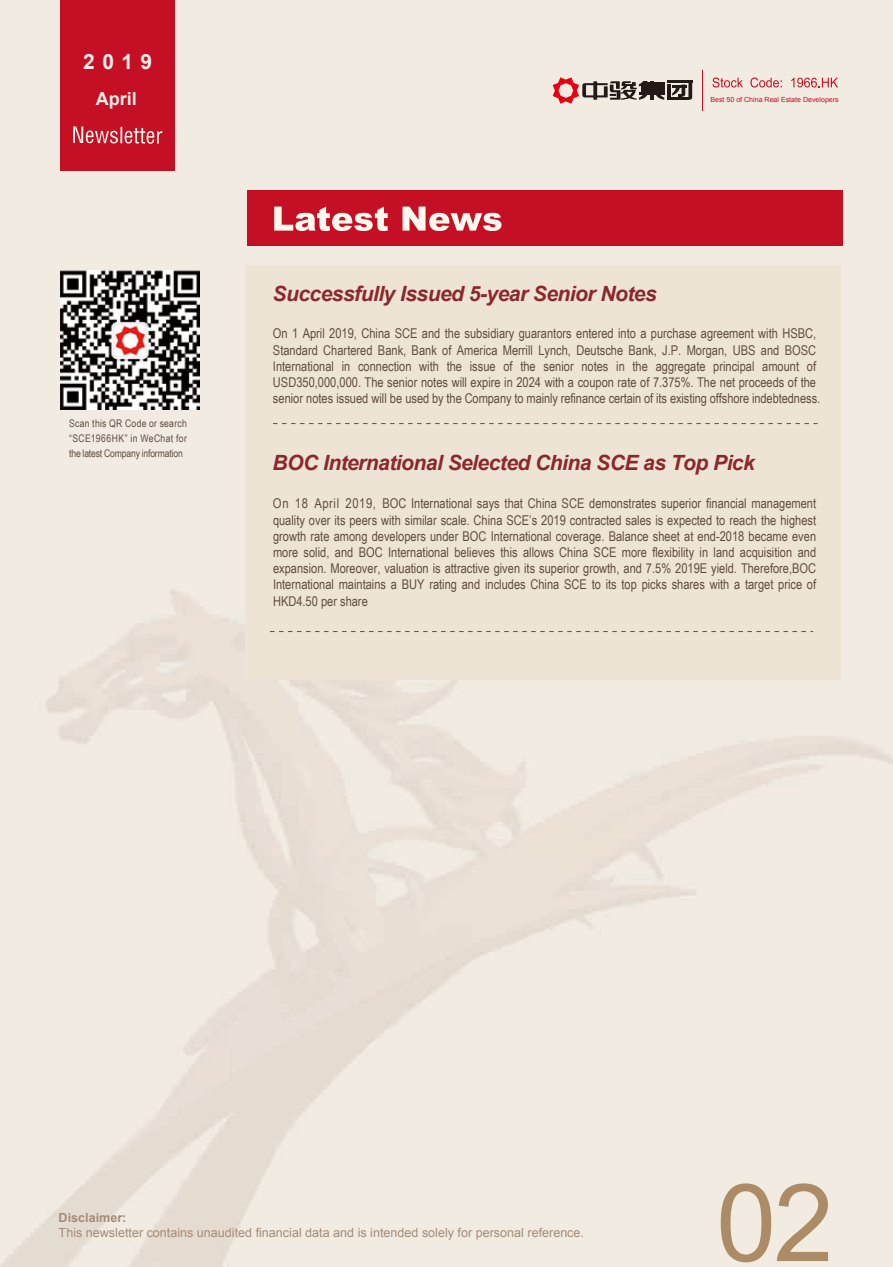
<style>
.page{position:relative;width:893px;height:1267px;background:#fff}
.page>*{position:absolute;margin:0;border:0;box-sizing:border-box;transform-origin:0 0}
.t1{font:108px "Arial";color:#ac8c67}
.t2{font:italic 700 21px "Arial";letter-spacing:-.025em;color:#8b282c}
.t3{font:700 21px "Arial";color:#f1ece4}
.t4{font:700 18px "Arial";color:#f1ece4}
.t5{font:13.5px/16.2px "Arial Narrow";color:#604d40}
.t6{font:12.6px "Arial";color:#a48c79}
.t7{font:700 12.6px "Arial";color:#a48c79}
.t8{font:10.5px/15px "Arial Narrow";letter-spacing:-.01em;color:#604d40;text-align:justify}
.t9{font:7.05px "Arial";color:#c40f24}
</style>
<div class="page">
<img style="left:0;top:0;width:892px;height:1267px">
<img style="left:60px;top:271px;width:140px;height:139px">
<div style="left:60px;top:0;width:115px;height:170px;background:#c40f24"></div>
<svg style="left:73px;top:126px;width:89px;height:18px"></svg>
<div style="left:245px;top:265px;width:595px;height:415px;background:#ede4d6"></div>
<div style="left:246px;top:190px;width:596px;height:56px;background:#c40f24"></div>
<svg style="left:274px;top:207px;width:114px;height:24px"></svg>
<svg style="left:402px;top:207px;width:99px;height:24px"></svg>
<hr style="left:702px;top:70px;width:1px;height:41px;background:#c40f24">
<svg style="left:712px;top:78px;width:30px;height:10px"></svg>
<svg style="left:750px;top:78px;width:31px;height:10px"></svg>
<svg style="left:790px;top:78px;width:47px;height:10px"></svg>
<svg style="left:270px;top:631px;width:542px;height:1px"></svg>
<hr style="left:666px;top:81px;width:26px;height:2px;background:#231916">
<hr style="left:666px;top:98px;width:22px;height:2px;background:#231916">
<svg style="left:666px;top:85px;width:4px;height:15px"></svg>
<svg style="left:672px;top:83px;width:20px;height:17px"></svg>
<hr style="left:643px;top:82px;width:21px;height:2px;background:#231916">
<hr style="left:643px;top:85px;width:21px;height:2px;background:#231916">
<hr style="left:643px;top:87px;width:21px;height:2px;background:#231916">
<hr style="left:643px;top:90px;width:21px;height:2px;background:#231916">
<hr style="left:638px;top:93px;width:26px;height:2px;background:#231916">
<hr style="left:649px;top:81px;width:4px;height:19px;background:#231916">
<svg style="left:552px;top:77px;width:95px;height:27px;background:#bb9894"></svg>
<svg style="left:655px;top:95px;width:9px;height:5px"></svg>
<svg style="left:273px;top:423px;width:544px;height:1px"></svg>
<h2 class="t3" style="left:83px;top:48px;width:71px">2019</h2>
<h3 class="t4" style="left:96px;top:87px;width:43px">April</h3>
<p class="t9" style="left:710px;top:95px;width:130px">Best 50 of China Real Estate Developers</p>
<p class="t8" style="left:69px;top:416px;width:119px">Scan this QR Code or search “SCE1966HK” in WeChat for the latest Company information</p>
<h2 class="t2" style="left:272px;top:280px;width:385px">Successfully Issued 5-year Senior Notes</h2>
<p class="t5" style="left:273px;top:325px;width:548px">On 1 April 2019, China SCE and the subsidiary guarantors entered into a purchase agreement with HSBC, Standard Chartered Bank, Bank of America Merrill Lynch, Deutsche Bank, J.P. Morgan, UBS and BOSC International in connection with the issue of the senior notes in the aggregate principal amount of USD350,000,000. The senior notes will expire in 2024 with a coupon rate of 7.375%. The net proceeds of the senior notes issued will be used by the Company to mainly refinance certain of its existing offshore indebtedness.</p>
<h2 class="t2" style="left:272px;top:448px;width:483px">BOC International Selected China SCE as Top Pick</h2>
<p class="t5" style="left:273px;top:495px;width:544px;text-align:justify">On 18 April 2019, BOC International says that China SCE demonstrates superior financial management quality over its peers with similar scale. China SCE’s 2019 contracted sales is expected to reach the highest growth rate among developers under BOC International coverage. Balance sheet at end-2018 became even more solid, and BOC International believes this allows China SCE more flexibility in land acquisition and expansion. Moreover, valuation is attractive given its superior growth, and 7.5% 2019E yield. Therefore,BOC International maintains a BUY rating and includes China SCE to its top picks shares with a target price of HKD4.50 per share</p>
<p class="t7" style="left:59px;top:1209px;width:69px">Disclaimer:</p>
<p class="t6" style="left:59px;top:1224px;width:526px">This newsletter contains unaudited financial data and is intended solely for personal reference.</p>
<h1 class="t1" style="left:716px;top:1152px;width:119px">02</h1>
</div>
